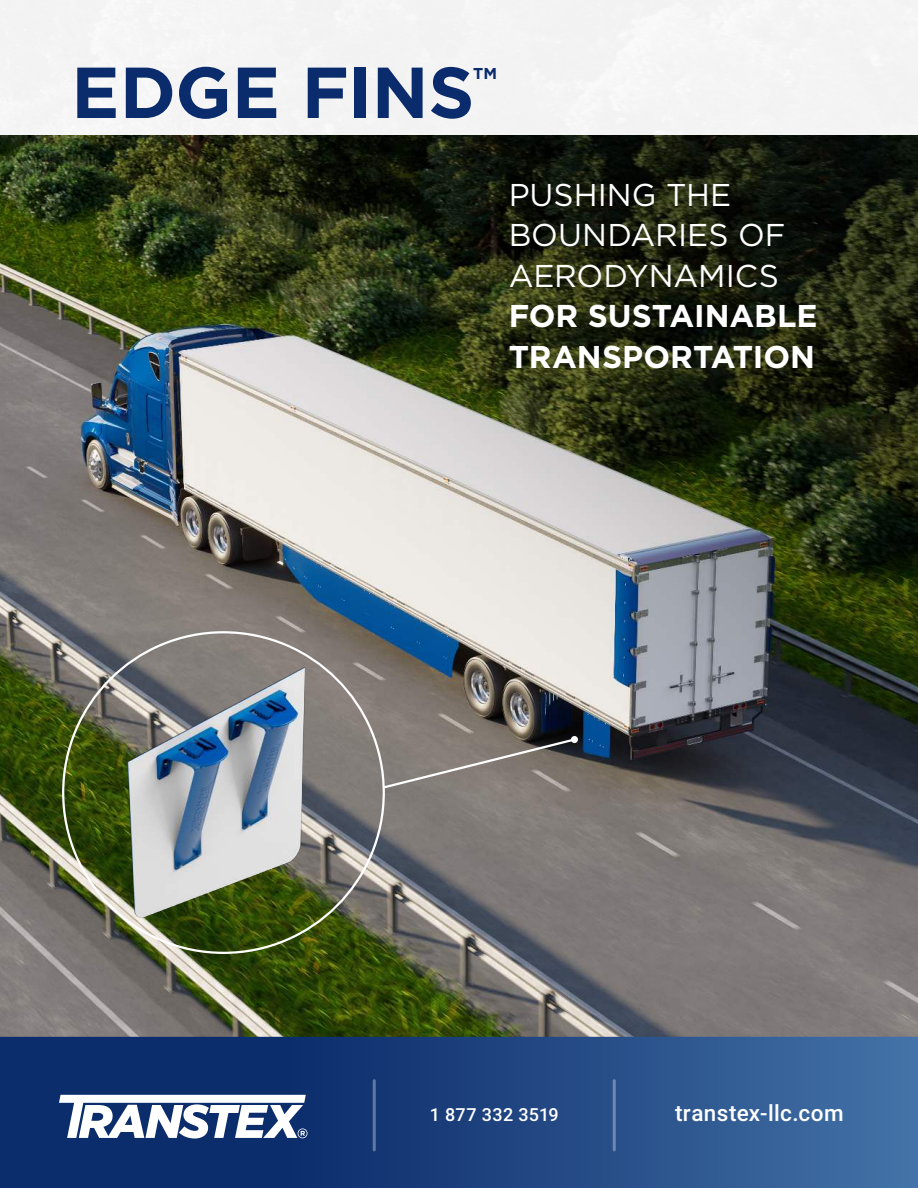
<style>
.page{position:relative;width:918px;height:1188px;background:#fff}
.page>*{position:absolute;margin:0;border:0;box-sizing:border-box;transform-origin:0 0}
.t1{font:700 72px "Gotham";letter-spacing:-.005em;color:#0b2c6c}
.t2{font:31.5px/40.5px "Gotham";color:#fff}
.t3{font:700 31.5px/40.5px "Gotham";letter-spacing:-.005em;color:#fff}
.t4{font:500 22.5px "Roboto";letter-spacing:.02em;color:#fff}
.t5{font:500 18px "Roboto";letter-spacing:.015em;color:#fff}
.t6{font:700 15.75px "Gotham";color:#0b2c6c}
</style>
<div class="page">
<img style="left:0;top:135px;width:918px;height:902px">
<img style="left:0;top:1037px;width:918px;height:151px">
<hr style="left:613px;top:1081px;width:3px;height:69px;background:#fff">
<hr style="left:373px;top:1081px;width:3px;height:69px;background:#fff">
<svg style="left:59px;top:1095px;width:249px;height:44px"></svg>
<img style="left:126px;top:664px;width:183px;height:257px">
<svg style="left:381px;top:737px;width:196px;height:53px;background:#837c76"></svg>
<div style="left:571px;top:736px;width:7px;height:7px;background:#fff;border-radius:50%"></div>
<div style="left:0;top:0;width:918px;height:135px;background:#f4f4f4"></div>
<h1 class="t1" style="left:71px;top:60px;width:405px">EDGE FINS</h1>
<p class="t6" style="left:473px;top:66px;width:25px">TM</p>
<p class="t2" style="left:509px;top:176px;width:278px">PUSHING THE<br>BOUNDARIES OF<br>AERODYNAMICS</p>
<p class="t3" style="left:509px;top:297px;width:310px">FOR SUSTAINABLE<br>TRANSPORTATION</p>
<p class="t5" style="left:430px;top:1107px;width:130px">1 877 332 3519</p>
<p class="t4" style="left:675px;top:1104px;width:170px">transtex-llc.com</p>
</div>
